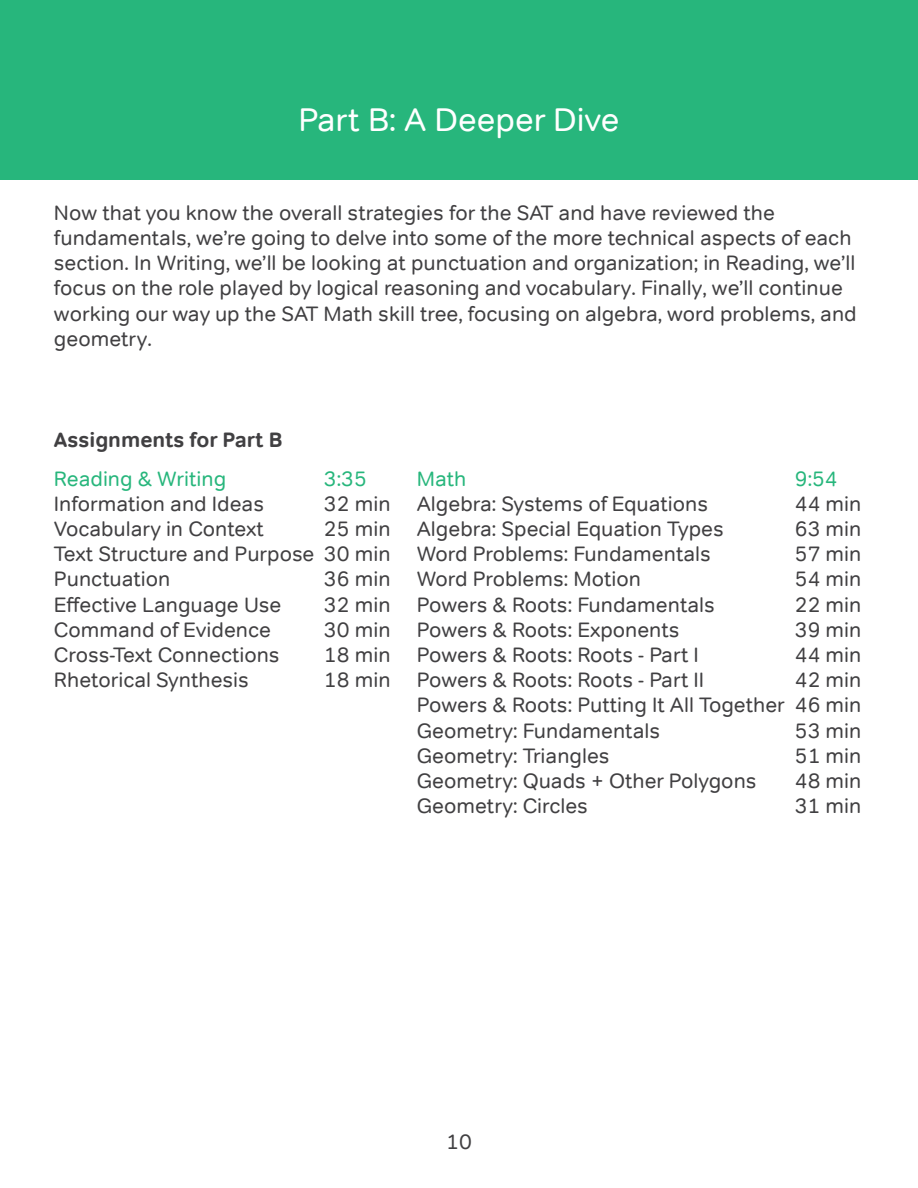
<style>
.page{position:relative;width:918px;height:1188px;background:#fff}
.page>*{position:absolute;margin:0;border:0;box-sizing:border-box;transform-origin:0 0}
.t1{font:33px "Tondo";color:#fff}
.t2{font:21px/25.2px "Tondo";color:#414042;text-align:justify}
.t3{font:21px "Tondo";color:#27b67c}
.t4{font:700 21px "Tondo";color:#414042}
</style>
<div class="page">
<div style="left:0;top:0;width:918px;height:179px;background:#27b67c"></div>
<h1 class="t1" style="left:298px;top:100px;width:323px">Part B: A Deeper Dive</h1>
<p class="t2" style="left:54px;top:200px;width:804px;text-align:left">Now that you know the overall strategies for the SAT and have reviewed the fundamentals, we’re going to delve into some of the more technical aspects of each section. In Writing, we’ll be looking at punctuation and organization; in Reading, we’ll focus on the role played by logical reasoning and vocabulary. Finally, we’ll continue working our way up the SAT Math skill tree, focusing on algebra, word problems, and geometry.</p>
<p class="t4" style="left:54px;top:426px;width:230px">Assignments for Part B</p>
<p class="t3" style="left:54px;top:466px;width:174px">Reading &amp; Writing</p>
<p class="t3" style="left:324px;top:466px;width:44px">3:35</p>
<p class="t2" style="left:54px;top:491px;width:212px">Information and Ideas</p>
<p class="t2" style="left:324px;top:491px;width:68px">32 min</p>
<p class="t2" style="left:54px;top:516px;width:211px">Vocabulary in Context</p>
<p class="t2" style="left:54px;top:516px;width:338px;text-indent:270px">25 min Text Structure and Purpose 30 min Punctuation</p>
<p class="t2" style="left:324px;top:567px;width:68px">36 min</p>
<p class="t2" style="left:54px;top:592px;width:229px">Effective Language Use</p>
<p class="t2" style="left:324px;top:592px;width:68px">32 min</p>
<p class="t2" style="left:54px;top:617px;width:219px">Command of Evidence</p>
<p class="t2" style="left:324px;top:617px;width:68px">30 min</p>
<p class="t2" style="left:54px;top:642px;width:227px">Cross-Text Connections</p>
<p class="t2" style="left:324px;top:642px;width:68px">18 min</p>
<p class="t2" style="left:54px;top:667px;width:197px">Rhetorical Synthesis</p>
<p class="t2" style="left:324px;top:667px;width:68px">18 min</p>
<p class="t3" style="left:417px;top:466px;width:51px">Math</p>
<p class="t3" style="left:795px;top:466px;width:44px">9:54</p>
<p class="t2" style="left:417px;top:491px;width:293px">Algebra: Systems of Equations</p>
<p class="t2" style="left:795px;top:491px;width:68px">44 min</p>
<p class="t2" style="left:417px;top:516px;width:309px">Algebra: Special Equation Types</p>
<p class="t2" style="left:795px;top:516px;width:68px">63 min</p>
<p class="t2" style="left:417px;top:541px;width:296px">Word Problems: Fundamentals</p>
<p class="t2" style="left:795px;top:541px;width:68px">57 min</p>
<p class="t2" style="left:417px;top:567px;width:226px">Word Problems: Motion</p>
<p class="t2" style="left:795px;top:567px;width:68px">54 min</p>
<p class="t2" style="left:417px;top:592px;width:299px">Powers &amp; Roots: Fundamentals</p>
<p class="t2" style="left:795px;top:592px;width:68px">22 min</p>
<p class="t2" style="left:417px;top:617px;width:264px">Powers &amp; Roots: Exponents</p>
<p class="t2" style="left:795px;top:617px;width:68px">39 min</p>
<p class="t2" style="left:417px;top:642px;width:284px">Powers &amp; Roots: Roots - Part I</p>
<p class="t2" style="left:795px;top:642px;width:68px">44 min</p>
<p class="t2" style="left:417px;top:667px;width:289px">Powers &amp; Roots: Roots - Part II</p>
<p class="t2" style="left:417px;top:667px;width:446px;text-indent:378px">42 min Powers &amp; Roots: Putting It All Together 46 min Geometry: Fundamentals</p>
<p class="t2" style="left:795px;top:718px;width:68px">53 min</p>
<p class="t2" style="left:417px;top:743px;width:194px">Geometry: Triangles</p>
<p class="t2" style="left:795px;top:743px;width:68px">51 min</p>
<p class="t2" style="left:417px;top:768px;width:341px">Geometry: Quads + Other Polygons</p>
<p class="t2" style="left:795px;top:768px;width:68px">48 min</p>
<p class="t2" style="left:417px;top:793px;width:173px">Geometry: Circles</p>
<p class="t2" style="left:795px;top:793px;width:68px">31 min</p>
<p class="t2" style="left:446px;top:1129px;width:27px">10</p>
</div>
